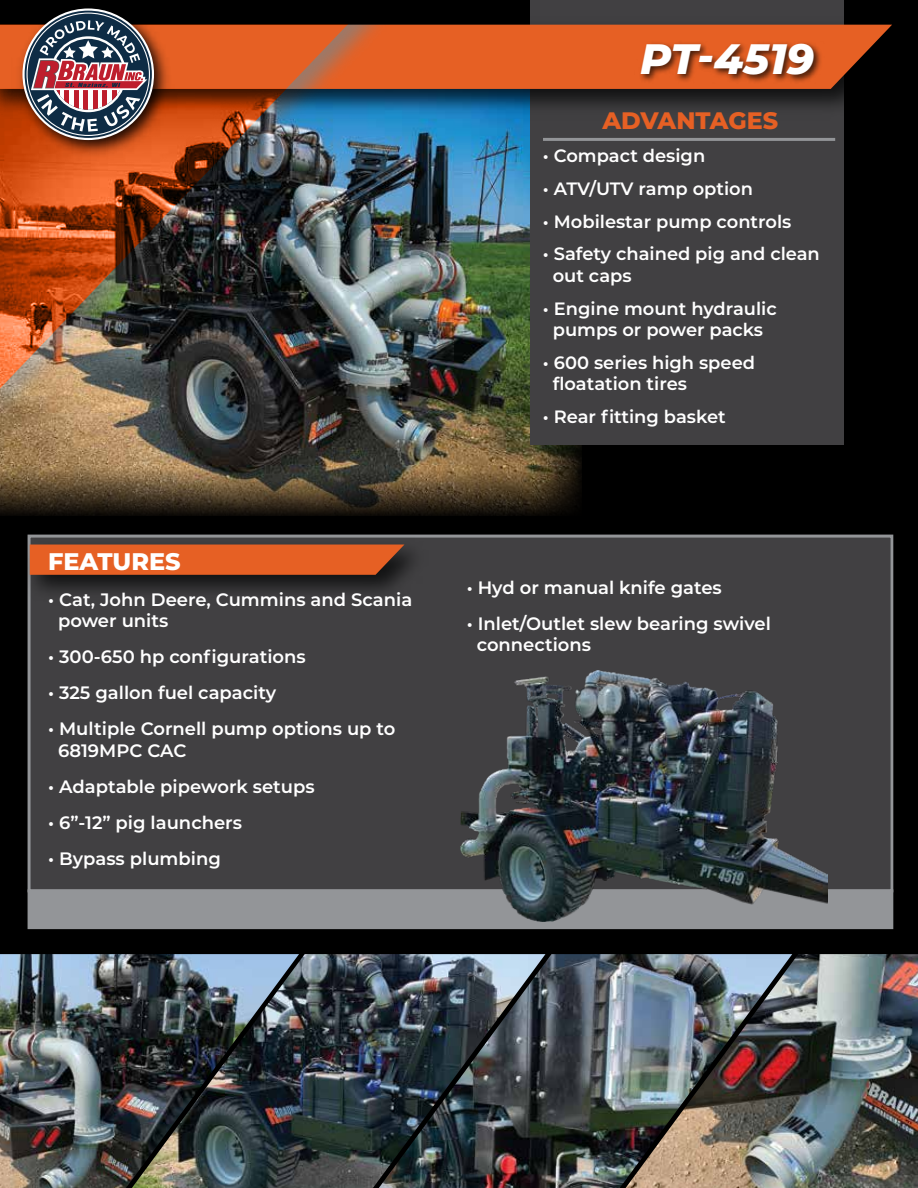
<style>
.page{position:relative;width:918px;height:1188px;background:#000}
.page>*{position:absolute;margin:0;border:0;box-sizing:border-box;transform-origin:0 0}
.t1{font:italic 800 42.45px "Montserrat";color:#fff}
.t2{font:800 24px "Montserrat";color:#fff}
.t3{font:800 23.85px "Montserrat";color:#e66024}
.t4{font:600 18px/21.6px "Montserrat";color:#fff}
.t5{font:600 17.85px/21.5px "Montserrat";color:#fff}
</style>
<div class="page">
<img style="left:299px;top:954px;width:80px;height:234px">
<img style="left:0;top:122px;width:536px;height:347px">
<svg style="left:0;top:469px;width:536px;height:47px;background:#4b3d29"></svg>
<svg style="left:536px;top:445px;width:46px;height:70px"></svg>
<img style="left:379px;top:954px;width:247px;height:234px">
<img style="left:626px;top:954px;width:292px;height:234px">
<div style="left:530px;top:0;width:314px;height:445px;background:#414042"></div>
<img style="left:0;top:954px;width:299px;height:234px">
<img style="left:417px;top:24px;width:475px;height:98px">
<svg style="left:417px;top:25px;width:475px;height:64px;background:#cf5620"></svg>
<img style="left:0;top:24px;width:417px;height:410px">
<img style="left:0;top:24px;width:384px;height:377px">
<img style="left:635px;top:33px;width:190px;height:64px">
<img style="left:11px;top:13px;width:165px;height:149px">
<svg style="left:22px;top:8px;width:132px;height:132px"></svg>
<svg style="left:28px;top:14px;width:121px;height:121px;background:#75616b"></svg>
<hr style="left:543px;top:138px;width:292px;height:3px;background:#939598">
<div style="left:29px;top:536px;width:860px;height:355px;background:#414042"></div>
<img style="left:27px;top:534px;width:411px;height:74px">
<div style="left:30px;top:545px;width:374px;height:30px;background:#e66024"></div>
<div style="left:28px;top:889px;width:865px;height:40px;background:#939598"></div>
<img style="left:460px;top:671px;width:368px;height:251px">
<h2 class="t2" style="left:48px;top:544px;width:134px">FEATURES</h2>
<p class="t4" style="left:58px;top:588px;width:356px;text-indent:-10px">• Cat, John Deere, Cummins and Scania power units</p>
<p class="t4" style="left:48px;top:645px;width:259px">• 300-650 hp configurations</p>
<p class="t4" style="left:48px;top:681px;width:230px">• 325 gallon fuel capacity</p>
<p class="t4" style="left:58px;top:717px;width:339px;text-indent:-10px">• Multiple Cornell pump options up to<br>6819MPC CAC</p>
<p class="t4" style="left:48px;top:775px;width:268px">• Adaptable pipework setups</p>
<p class="t4" style="left:48px;top:811px;width:195px">• 6”-12” pig launchers</p>
<p class="t4" style="left:48px;top:847px;width:174px">• Bypass plumbing</p>
<h1 class="t1" style="left:640px;top:28px;width:175px">PT-4519</h1>
<h3 class="t3" style="left:603px;top:104px;width:177px">ADVANTAGES</h3>
<p class="t5" style="left:543px;top:144px;width:164px">• Compact design</p>
<p class="t5" style="left:543px;top:177px;width:212px">• ATV/UTV ramp option</p>
<p class="t5" style="left:543px;top:210px;width:250px">• Mobilestar pump controls</p>
<p class="t5" style="left:553px;top:243px;width:269px;text-indent:-10px">• Safety chained pig and clean out caps</p>
<p class="t5" style="left:543px;top:297px;width:235px;text-align:center">• Engine mount hydraulic pumps or power packs</p>
<p class="t5" style="left:553px;top:351px;width:204px;text-indent:-10px">• 600 series high speed floatation tires</p>
<p class="t5" style="left:543px;top:405px;width:184px">• Rear fitting basket</p>
<p class="t4" style="left:467px;top:576px;width:257px">• Hyd or manual knife gates</p>
<p class="t4" style="left:477px;top:612px;width:296px;text-indent:-10px">• Inlet/Outlet slew bearing swivel connections</p>
</div>
